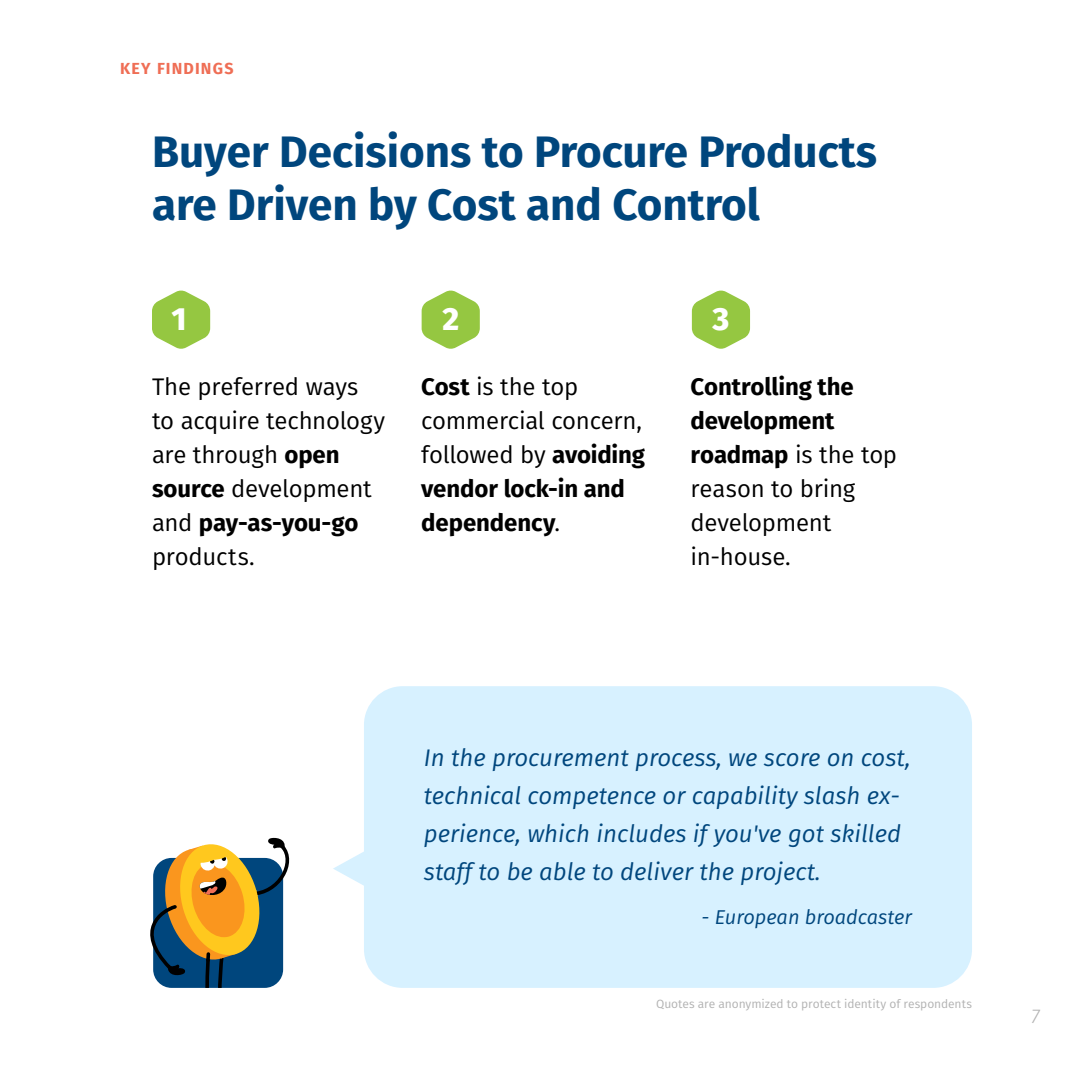
<style>
.page{position:relative;width:1080px;height:1080px;background:#fff}
.page>*{position:absolute;margin:0;border:0;box-sizing:border-box;transform-origin:0 0}
.t1{font:700 44px/52.8px "Fira Sans";color:#00467d}
.t2{font:800 32px "Fira Sans";color:#fff}
.t3{font:24px/34px "Fira Sans";letter-spacing:-.01em;color:#000}
.t4{font:italic 24px/38px "Fira Sans";color:#00467d}
.t5{font:700 24px/34px "Fira Sans";letter-spacing:-.005em;color:#000}
.t6{font:italic 20px "Fira Sans";color:#00467d}
.t7{font:italic 300 20px "Fira Sans";color:#b2b2b2}
.t8{font:700 16px "Fira Sans";letter-spacing:.075em;color:#ef6e55}
.t9{font:12px "Fira Sans";letter-spacing:-.005em;color:#b2b2b2}
.s1{font-weight:700}
.s2{font-weight:400}
</style>
<div class="page">
<svg style="left:150px;top:837px;width:140px;height:151px"></svg>
<div style="left:364px;top:686px;width:608px;height:302px;background:#d7f1ff;border-radius:39px"></div>
<svg style="left:333px;top:851px;width:31px;height:35px"></svg>
<svg style="left:152px;top:290px;width:58px;height:59px"></svg>
<svg style="left:422px;top:290px;width:58px;height:59px"></svg>
<svg style="left:692px;top:290px;width:58px;height:59px"></svg>
<p class="t8" style="left:120px;top:55px;width:115px">KEY FINDINGS</p>
<h1 class="t1" style="left:152px;top:122px;width:727px">Buyer Decisions to Procure Products are Driven by Cost and Control</h1>
<h2 class="t2" style="left:172px;top:291px;width:17px">1</h2>
<h2 class="t2" style="left:442px;top:291px;width:18px">2</h2>
<h2 class="t2" style="left:713px;top:291px;width:18px">3</h2>
<p class="t3" style="left:152px;top:369px;width:235px">The preferred ways to acquire technology are through <span class="s1">open source</span> development and <span class="s1">pay-as-you-go </span>products.</p>
<p class="t5" style="left:421px;top:368px;width:225px">Cost <span class="s2">is the top commercial concern, followed by</span> avoiding vendor lock-in and dependency<span class="s2">.</span></p>
<p class="t3" style="left:691px;top:369px;width:208px"><span class="s1">Controlling the development roadmap</span> is the top reason to bring development in-house.</p>
<p class="t4" style="left:424px;top:739px;width:488px">In the procurement process, we score on cost, technical competence or capability slash ex&shy;perience, which includes if you've got skilled staff to be able to deliver the project.</p>
<p class="t6" style="left:702px;top:903px;width:212px">- European broadcaster</p>
<p class="t9" style="left:656px;top:995px;width:317px">Quotes are anonymized to protect identity of respondents</p>
<p class="t7" style="left:1031px;top:1002px;width:10px">7</p>
</div>
